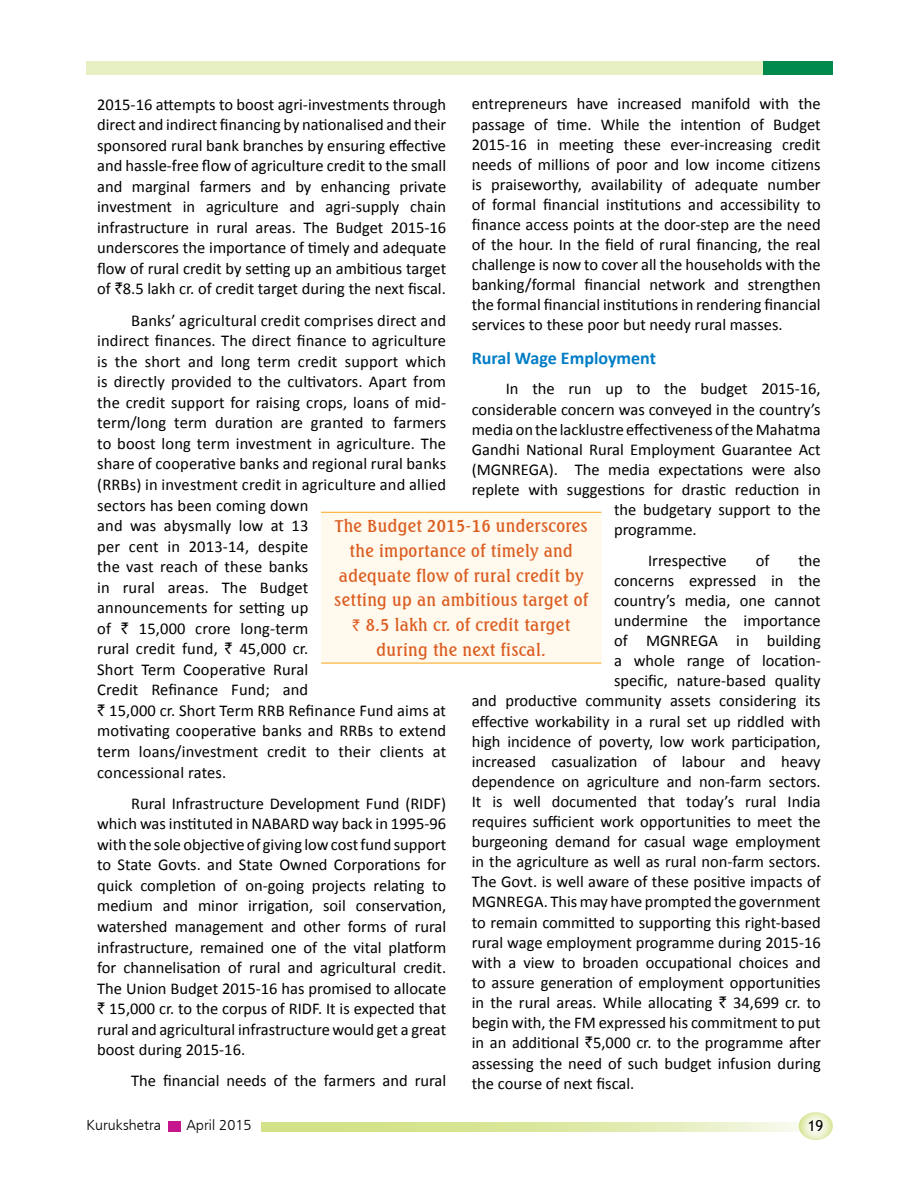
<style>
.page{position:relative;width:918px;height:1188px;background:#fff}
.page>*{position:absolute;margin:0;border:0;box-sizing:border-box;transform-origin:0 0}
.t1{font:700 18px "Calibri";color:#007dc5}
.t2{font:16.5px/20.5px "Calibri";color:#000;text-align:justify}
.t3{font:500 16.5px/24.8px "Seagull BT";letter-spacing:.02em;color:#db5c1e;text-align:center}
.t4{font:300 15px "Frugal Sans";color:#000}
.t5{font:15px "Trebuchet MS";color:#000}
.s1{font-family:"Rupee"}
.s2{font-family:"Rupee";font-weight:400}
</style>
<div class="page">
<svg style="left:262px;top:1122px;width:537px;height:10px;background:#dde9a6"></svg>
<svg style="left:799px;top:1112px;width:34px;height:28px"></svg>
<div style="left:168px;top:1122px;width:13px;height:10px;background:#c6168d"></div>
<div style="left:86px;top:61px;width:746px;height:14px;background:#008a4b"></div>
<div style="left:86px;top:61px;width:677px;height:14px;background:#e6efc1"></div>
<div style="left:321px;top:512px;width:280px;height:151px;background:#fff9ee"></div>
<hr style="left:321px;top:512px;width:280px;height:1px;background:#faa61a">
<hr style="left:321px;top:663px;width:280px;height:1px;background:#faa61a">
<p class="t2" style="left:472px;top:93px;width:351px;line-height:20.1px">entrepreneurs have increased manifold with the passage of time. While the intention of Budget 2015-16 in meeting these ever-increasing credit needs of millions of poor and low income citizens is praiseworthy, availability of adequate number of formal financial institutions and accessibility to finance access points at the door-step are the need of the hour. In the field of rural financing, the real challenge is now to cover all the households with the banking/formal financial network and strengthen the formal financial institutions in rendering financial services to these poor but needy rural masses.</p>
<p class="t1" style="left:472px;top:347px;width:186px">Rural Wage Employment</p>
<p class="t2" style="left:506px;top:378px;width:317px">In the run up to the budget 2015-16,</p>
<p class="t2" style="left:472px;top:398px;width:350px">considerable concern was conveyed in the country’s</p>
<p class="t2" style="left:472px;top:418px;width:351px">media on the lacklustre effectiveness of the Mahatma</p>
<p class="t2" style="left:472px;top:438px;width:351px">Gandhi National Rural Employment Guarantee Act</p>
<p class="t2" style="left:472px;top:458px;width:351px">(MGNREGA). The media expectations were also</p>
<p class="t2" style="left:472px;top:478px;width:350px">replete with suggestions for drastic reduction in</p>
<p class="t2" style="left:614px;top:498px;width:208px">the budgetary support to the</p>
<p class="t2" style="left:614px;top:519px;width:84px">programme.</p>
<p class="t2" style="left:648px;top:549px;width:80px">Irrespective</p>
<p class="t2" style="left:756px;top:549px;width:15px">of</p>
<p class="t2" style="left:798px;top:549px;width:24px">the</p>
<p class="t2" style="left:614px;top:569px;width:208px">concerns expressed in the</p>
<p class="t2" style="left:614px;top:589px;width:208px">country’s media, one cannot</p>
<p class="t2" style="left:614px;top:610px;width:208px">undermine the importance</p>
<p class="t2" style="left:614px;top:630px;width:208px">of MGNREGA in building</p>
<p class="t2" style="left:614px;top:650px;width:208px">a whole range of location-</p>
<p class="t2" style="left:614px;top:670px;width:208px">specific, nature-based quality</p>
<p class="t2" style="left:472px;top:690px;width:351px">and productive community assets considering its</p>
<p class="t2" style="left:472px;top:710px;width:351px">effective workability in a rural set up riddled with</p>
<p class="t2" style="left:472px;top:730px;width:351px">high incidence of poverty, low work participation,</p>
<p class="t2" style="left:472px;top:750px;width:351px">increased casualization of labour and heavy</p>
<p class="t2" style="left:472px;top:770px;width:351px">dependence on agriculture and non-farm sectors.</p>
<p class="t2" style="left:472px;top:790px;width:350px">It is well documented that today’s rural India</p>
<p class="t2" style="left:472px;top:811px;width:351px">requires sufficient work opportunities to meet the</p>
<p class="t2" style="left:472px;top:831px;width:351px">burgeoning demand for casual wage employment</p>
<p class="t2" style="left:472px;top:851px;width:351px">in the agriculture as well as rural non-farm sectors.</p>
<p class="t2" style="left:472px;top:871px;width:351px">The Govt. is well aware of these positive impacts of</p>
<p class="t2" style="left:472px;top:891px;width:351px">MGNREGA. This may have prompted the government</p>
<p class="t2" style="left:472px;top:911px;width:351px">to remain committed to supporting this right-based</p>
<p class="t2" style="left:472px;top:931px;width:351px">rural wage employment programme during 2015-16</p>
<p class="t2" style="left:472px;top:951px;width:351px">with a view to broaden occupational choices and</p>
<p class="t2" style="left:472px;top:971px;width:350px">to assure generation of employment opportunities</p>
<p class="t2" style="left:472px;top:991px;width:351px">in the rural areas. While allocating <span class="s1">`</span> 34,699 cr. to</p>
<p class="t2" style="left:472px;top:1012px;width:351px">begin with, the FM expressed his commitment to put</p>
<p class="t2" style="left:472px;top:1032px;width:351px">in an additional <span class="s1">`</span>5,000 cr. to the programme after</p>
<p class="t2" style="left:472px;top:1052px;width:351px">assessing the need of such budget infusion during</p>
<p class="t2" style="left:472px;top:1072px;width:164px">the course of next fiscal.</p>
<p class="t2" style="left:97px;top:93px;width:351px">2015-16 attempts to boost agri-investments through direct and indirect financing by nationalised and their sponsored rural bank branches by ensuring effective and hassle-free flow of agriculture credit to the small and marginal farmers and by enhancing private investment in agriculture and agri-supply chain infrastructure in rural areas. The Budget 2015-16 underscores the importance of timely and adequate flow of rural credit by setting up an ambitious target of <span class="s1">`</span>8.5 lakh cr. of credit target during the next fiscal.</p>
<p class="t2" style="left:97px;top:309px;width:351px;text-align:left;text-indent:34px">Banks’ agricultural credit comprises direct and indirect finances. The direct finance to agriculture is the short and long term credit support which is directly provided to the cultivators. Apart from the credit support for raising crops, loans of mid&shy;term/long term duration are granted to farmers to boost long term investment in agriculture. The share of cooperative banks and regional rural banks (RRBs) in investment credit in agriculture and allied sectors has been coming down<br>and was abysmally low at 13<br>per cent in 2013-14, despite<br>the vast reach of these banks<br>in rural areas. The Budget<br>announcements for setting up<br>of <span class="s1">`</span> 15,000 crore long-term<br>rural credit fund, <span class="s1">`</span> 45,000 cr.<br>Short Term Cooperative Rural<br>Credit Refinance Fund; and<br><span class="s1">`</span> 15,000 cr. Short Term RRB Refinance Fund aims at motivating cooperative banks and RRBs to extend term loans/investment credit to their clients at concessional rates.</p>
<p class="t2" style="left:97px;top:792px;width:351px;text-indent:34px">Rural Infrastructure Development Fund (RIDF) which was instituted in NABARD way back in 1995-96 with the sole objective of giving low cost fund support to State Govts. and State Owned Corporations for quick completion of on-going projects relating to medium and minor irrigation, soil conservation, watershed management and other forms of rural infrastructure, remained one of the vital platform for channelisation of rural and agricultural credit.<br>The Union Budget 2015-16 has promised to allocate <span class="s1">`</span> 15,000 cr. to the corpus of RIDF. It is expected that rural and agricultural infrastructure would get a great boost during 2015-16.</p>
<p class="t2" style="left:131px;top:1070px;width:317px">The financial needs of the farmers and rural</p>
<p class="t3" style="left:334px;top:513px;width:255px">The Budget 2015-16 underscores the importance of timely and adequate flow of rural credit by setting up an ambitious target of <span class="s2">`</span> 8.5 lakh cr. of credit target during the next fiscal.</p>
<p class="t4" style="left:86px;top:1117px;width:76px">Kurukshetra</p>
<p class="t4" style="left:186px;top:1117px;width:67px">April 2015</p>
<p class="t5" style="left:808px;top:1117px;width:17px">19</p>
</div>
